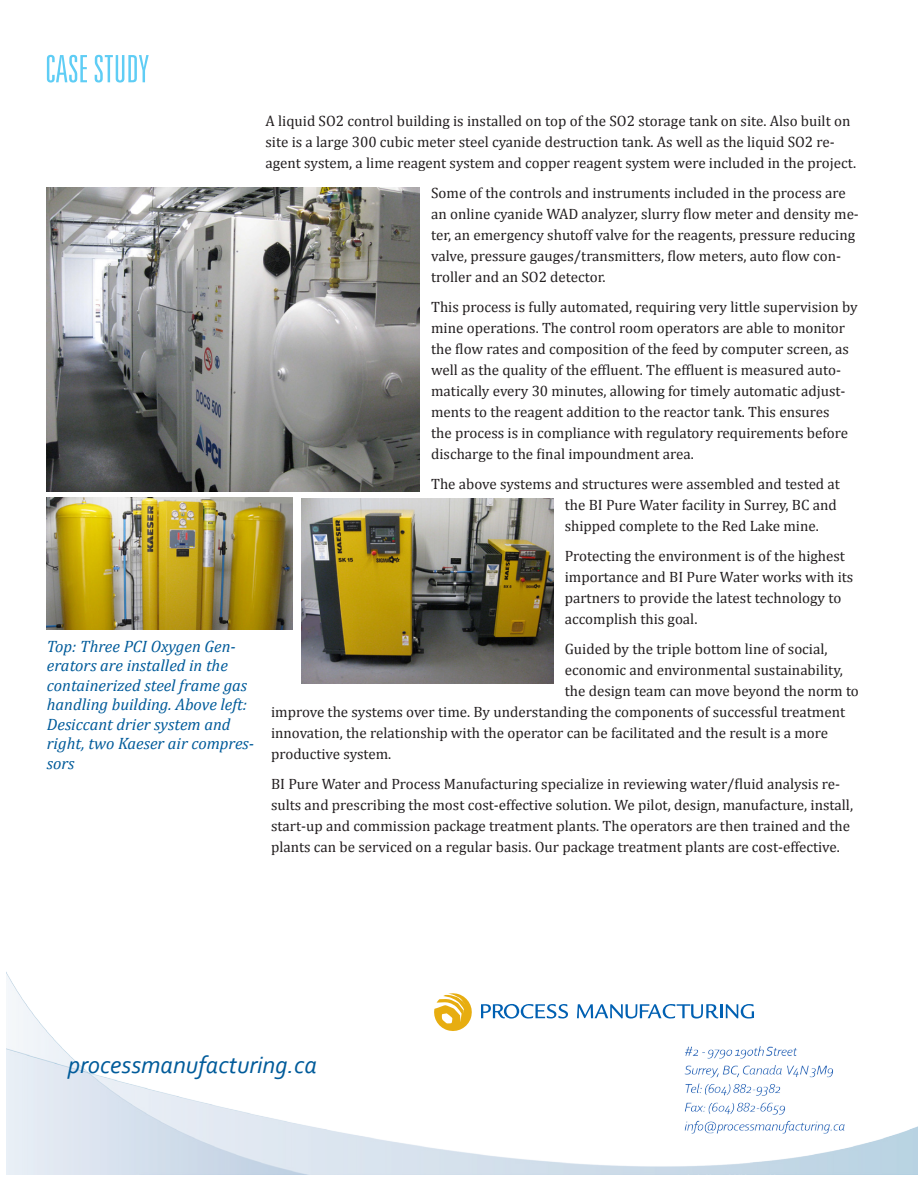
<style>
.page{position:relative;width:918px;height:1188px;background:#fff}
.page>*{position:absolute;margin:0;border:0;box-sizing:border-box;transform-origin:0 0}
.t1{font:italic 24.75px "Corbel";color:#005b9a}
.cutline2{font:italic 16.5px/19.5px "Cambria";color:#005b9a}
.body2{font:15px/21px "Cambria";color:#231f20}
</style>
<div class="page">
<img style="left:6px;top:972px;width:912px;height:203px">
<svg style="left:47px;top:55px;width:102px;height:28px"></svg>
<svg style="left:481px;top:1004px;width:87px;height:15px"></svg>
<svg style="left:577px;top:1004px;width:177px;height:15px"></svg>
<svg style="left:425px;top:991px;width:49px;height:42px"></svg>
<img style="left:47px;top:188px;width:372px;height:304px">
<img style="left:46px;top:498px;width:246px;height:131px">
<img style="left:301px;top:498px;width:253px;height:186px">
<p class="cutline2" style="left:47px;top:636px;width:209px">Top: Three PCI Oxygen Gen&shy;erators are installed in the containerized steel frame gas handling building. Above left:<br>Desiccant drier system and right, two Kaeser air compres&shy;sors</p>
<p class="body2" style="left:266px;top:110px;width:592px">A liquid SO2 control building is installed on top of the SO2 storage tank on site. Also built on site is a large 300 cubic meter steel cyanide destruction tank. As well as the liquid SO2 re&shy;agent system, a lime reagent system and copper reagent system were included in the project.</p>
<p class="body2" style="left:431px;top:182px;width:429px">Some of the controls and instruments included in the process are an online cyanide WAD analyzer, slurry flow meter and density me&shy;ter, an emergency shutoff valve for the reagents, pressure reducing valve, pressure gauges/transmitters, flow meters, auto flow con&shy;troller and an SO2 detector.</p>
<p class="body2" style="left:431px;top:296px;width:428px">This process is fully automated, requiring very little supervision by mine operations. The control room operators are able to monitor the flow rates and composition of the feed by computer screen, as well as the quality of the effluent. The effluent is measured auto&shy;matically every 30 minutes, allowing for timely automatic adjust&shy;ments to the reagent addition to the reactor tank. This ensures<br>the process is in compliance with regulatory requirements before discharge to the final impoundment area.</p>
<p class="body2" style="left:565px;top:473px;width:277px;text-indent:-134px">The above systems and structures were assembled and tested at the BI Pure Water facility in Surrey, BC and shipped complete to the Red Lake mine.</p>
<p class="body2" style="left:565px;top:545px;width:290px">Protecting the environment is of the highest importance and BI Pure Water works with its partners to provide the latest technology to accomplish this goal.</p>
<p class="body2" style="left:565px;top:638px;width:264px">Guided by the triple bottom line of social,</p>
<p class="body2" style="left:565px;top:659px;width:280px">economic and environmental sustainability,</p>
<p class="body2" style="left:565px;top:680px;width:296px">the design team can move beyond the norm to</p>
<p class="body2" style="left:271px;top:701px;width:576px">improve the systems over time. By understanding the components of successful treatment</p>
<p class="body2" style="left:271px;top:722px;width:559px">innovation, the relationship with the operator can be facilitated and the result is a more</p>
<p class="body2" style="left:271px;top:743px;width:122px">productive system.</p>
<p class="body2" style="left:271px;top:773px;width:584px">BI Pure Water and Process Manufacturing specialize in reviewing water/fluid analysis re&shy;sults and prescribing the most cost-effective solution. We pilot, design, manufacture, install, start-up and commission package treatment plants. The operators are then trained and the plants can be serviced on a regular basis. Our package treatment plants are cost-effective.</p>
<p class="t1" style="left:68px;top:1050px;width:251px">processmanufacturing.ca</p>
</div>
